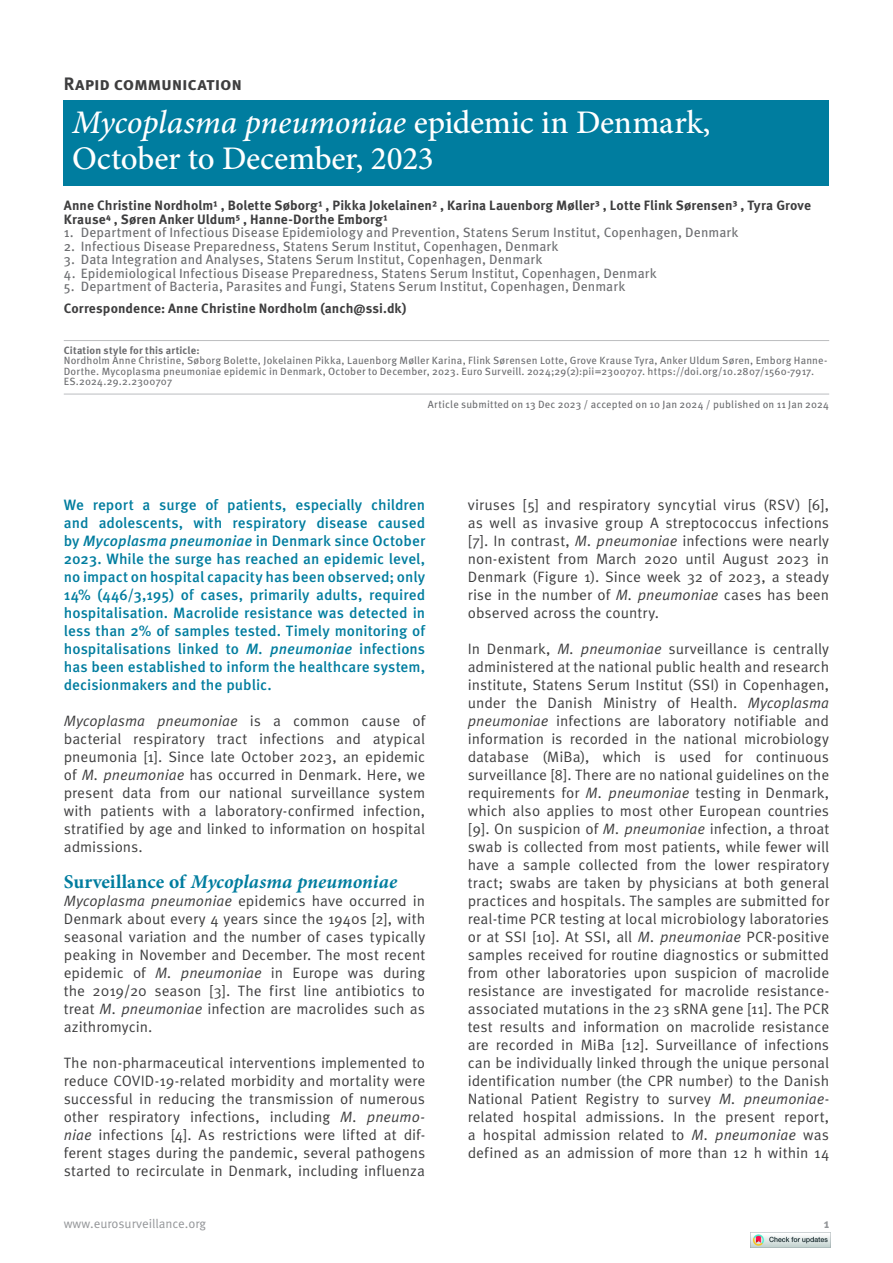
<style>
.page{position:relative;width:893px;height:1263px;background:#fff}
.page>*{position:absolute;margin:0;border:0;box-sizing:border-box;transform-origin:0 0}
.t1{font:500 33px/36px "Minion Pro";letter-spacing:-.01em;color:#fff}
.t2{font:italic 700 19.5px "Minion Pro";color:#007d9f}
.t3{font:700 18px "Meta Pro";letter-spacing:-.015em;color:#3e3e3f}
.t4{font:15px/18px "Meta Pro";color:#3e3e3f;text-align:justify}
.t5{font:500 15px/18px "Meta Pro";color:#007d9f;text-align:justify}
.t6{font:13.5px "Meta Pro";letter-spacing:.01em;color:#6c6d70}
.t7{font:700 13.5px/13.5px "Meta Pro";letter-spacing:.01em;color:#3e3e3f}
.t8{font:12.75px "Meta Pro";color:#939598}
.t9{font:700 12.75px "Meta Pro";color:#939598}
.t10{font:10.5px/10.5px "Meta Pro";letter-spacing:.015em;color:#6c6d70}
.t11{font:700 10.5px "Meta Pro";letter-spacing:.015em;color:#6c6d70}
.s1{font-style:italic}
.s2{font-style:normal}
</style>
<div class="page">
<hr style="left:64px;top:340px;width:765px;height:1px;background:#bcbdc0">
<hr style="left:64px;top:394px;width:765px;height:1px;background:#bcbdc0">
<div style="left:64px;top:100px;width:765px;height:86px;background:#007d9f"></div>
<img style="left:750px;top:1232px;width:80px;height:16px">
<p class="t3" style="left:64px;top:72px;width:180px">Rapid communication</p>
<h1 class="t1" style="left:72px;top:104px;width:640px"><span class="s1">Mycoplasma pneumoniae</span> epidemic in Denmark,<br>October to December, 2023</h1>
<p class="t7" style="left:64px;top:199px;width:749px">Anne Christine Nordholm¹ , Bolette Søborg¹ , Pikka Jokelainen² , Karina Lauenborg Møller³ , Lotte Flink Sørensen³ , Tyra Grove<br>Krause⁴ , Søren Anker Uldum⁵ , Hanne-Dorthe Emborg¹</p>
<p class="t6" style="left:64px;top:224px;width:676px">1. Department of Infectious Disease Epidemiology and Prevention, Statens Serum Institut, Copenhagen, Denmark</p>
<p class="t6" style="left:64px;top:238px;width:496px">2. Infectious Disease Preparedness, Statens Serum Institut, Copenhagen, Denmark</p>
<p class="t6" style="left:64px;top:251px;width:480px">3. Data Integration and Analyses, Statens Serum Institut, Copenhagen, Denmark</p>
<p class="t6" style="left:64px;top:265px;width:595px">4. Epidemiological Infectious Disease Preparedness, Statens Serum Institut, Copenhagen, Denmark</p>
<p class="t6" style="left:64px;top:278px;width:563px">5. Department of Bacteria, Parasites and Fungi, Statens Serum Institut, Copenhagen, Denmark</p>
<p class="t7" style="left:64px;top:302px;width:344px">Correspondence: Anne Christine Nordholm (anch@ssi.dk)</p>
<p class="t11" style="left:64px;top:343px;width:137px">Citation style for this article:</p>
<p class="t10" style="left:64px;top:356px;width:765px">Nordholm Anne Christine, Søborg Bolette, Jokelainen Pikka, Lauenborg Møller Karina, Flink Sørensen Lotte, Grove Krause Tyra, Anker Uldum Søren, Emborg Hanne-<br>Dorthe. Mycoplasma pneumoniae epidemic in Denmark, October to December, 2023. Euro Surveill. 2024;29(2):pii=2300707. https://doi.org/10.2807/1560-7917.<br>ES.2024.29.2.2300707</p>
<p class="t10" style="left:428px;top:400px;width:403px">Article submitted on 13 Dec 2023 / accepted on 10 Jan 2024 / published on 11 Jan 2024</p>
<p class="t5" style="left:64px;top:496px;width:363px">We report a surge of patients, especially children and adolescents, with respiratory disease caused by <span class="s1">Mycoplasma pneumoniae</span> in Denmark since October 2023. While the surge has reached an epidemic level, no impact on hospital capacity has been observed; only 14% (446/3,195) of cases, primarily adults, required hospitalisation. Macrolide resistance was detected in less than 2% of samples tested. Timely monitoring of hospitalisations linked to <span class="s1">M. pneumoniae</span> infections has been established to inform the healthcare system, decisionmakers and the public.</p>
<p class="t4" style="left:64px;top:712px;width:363px"><span class="s1">Mycoplasma pneumoniae</span> is a common cause of bacterial respiratory tract infections and atypical pneumonia [1]. Since late October 2023, an epidemic of <span class="s1">M. pneumoniae</span> has occurred in Denmark. Here, we present data from our national surveillance system with patients with a laboratory-confirmed infection, stratified by age and linked to information on hospital admissions.</p>
<h2 class="t2" style="left:64px;top:867px;width:335px"><span class="s2">Surveillance of</span> Mycoplasma pneumoniae</h2>
<p class="t4" style="left:64px;top:892px;width:363px"><span class="s1">Mycoplasma pneumoniae</span> epidemics have occurred in Denmark about every 4 years since the 1940s [2], with seasonal variation and the number of cases typically peaking in November and December. The most recent epidemic of <span class="s1">M. pneumoniae</span> in Europe was during the 2019/20 season [3]. The first line antibiotics to treat <span class="s1">M. pneumoniae</span> infection are macrolides such as azithromycin.</p>
<p class="t4" style="left:64px;top:1054px;width:363px">The non-pharmaceutical interventions implemented to reduce COVID-19-related morbidity and mortality were successful in reducing the transmission of numerous other respiratory infections, including <span class="s1">M. pneumo&shy;niae</span> infections [4]. As restrictions were lifted at dif&shy;ferent stages during the pandemic, several pathogens started to recirculate in Denmark, including influenza</p>
<p class="t4" style="left:468px;top:496px;width:363px">viruses [5] and respiratory syncytial virus (RSV) [6], as well as invasive group A streptococcus infections [7]. In contrast, <span class="s1">M. pneumoniae</span> infections were nearly non-existent from March 2020 until August 2023 in Denmark (Figure 1). Since week 32 of 2023, a steady rise in the number of <span class="s1">M. pneumoniae</span> cases has been observed across the country.</p>
<p class="t4" style="left:468px;top:640px;width:363px">In Denmark, <span class="s1">M. pneumoniae</span> surveillance is centrally administered at the national public health and research institute, Statens Serum Institut (SSI) in Copenhagen, under the Danish Ministry of Health. <span class="s1">Mycoplasma pneumoniae</span> infections are laboratory notifiable and information is recorded in the national microbiology database (MiBa), which is used for continuous surveillance [8]. There are no national guidelines on the requirements for <span class="s1">M. pneumoniae</span> testing in Denmark, which also applies to most other European countries [9]. On suspicion of <span class="s1">M. pneumoniae</span> infection, a throat swab is collected from most patients, while fewer will have a sample collected from the lower respiratory tract; swabs are taken by physicians at both general practices and hospitals. The samples are submitted for real-time PCR testing at local microbiology laboratories or at SSI [10]. At SSI, all <span class="s1">M. pneumoniae</span> PCR-positive samples received for routine diagnostics or submitted from other laboratories upon suspicion of macrolide resistance are investigated for macrolide resistance&shy;associated mutations in the 23 sRNA gene [11]. The PCR test results and information on macrolide resistance are recorded in MiBa [12]. Surveillance of infections can be individually linked through the unique personal identification number (the CPR number) to the Danish National Patient Registry to survey <span class="s1">M. pneumoniae&shy;</span>related hospital admissions. In the present report, a hospital admission related to <span class="s1">M. pneumoniae</span> was defined as an admission of more than 12 h within 14</p>
<p class="t8" style="left:64px;top:1215px;width:144px">www.eurosurveillance.org</p>
<p class="t9" style="left:824px;top:1215px;width:7px">1</p>
</div>
